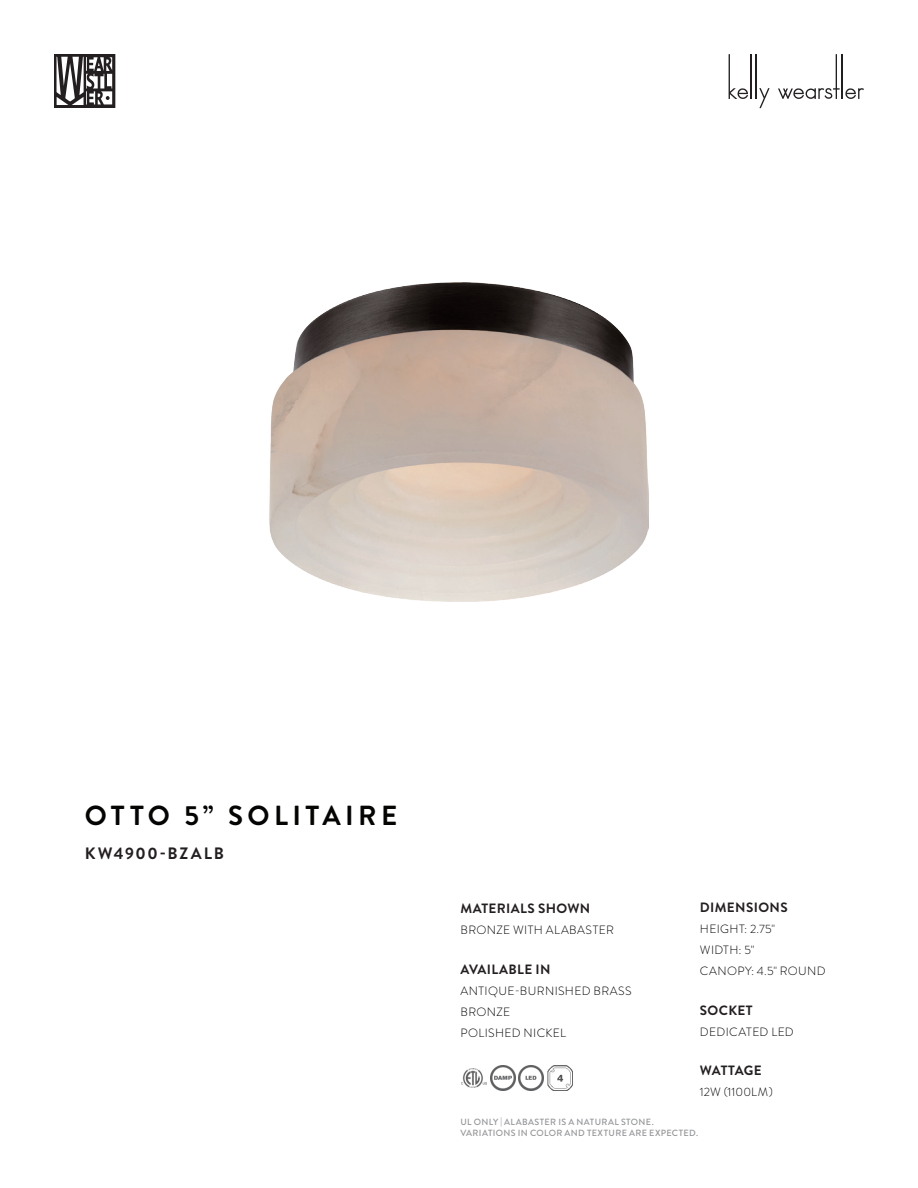
<style>
.page{position:relative;width:918px;height:1188px;background:#fff}
.page>*{position:absolute;margin:0;border:0;box-sizing:border-box;transform-origin:0 0}
.NEW_-_Product_Name{font:700 27.6px "Brandon Grotesque";letter-spacing:.16em;color:#040503}
.NEW_-_SKU{font:700 16.5px "Brandon Grotesque";letter-spacing:.11em;color:#231f20}
.NEW_-_HEAD{font:700 13.5px "Brandon Grotesque";letter-spacing:.025em;color:#231f20}
.NEW_-_HEAD-2{font:700 13.5px "Brandon Grotesque";letter-spacing:-.005em;color:#231f20}
.NEW_-_DETAILS{font:300 12px "Brandon Grotesque";letter-spacing:.035em;color:#000}
.NEW_-_DETAILS-2{font:300 12px "Brandon Grotesque";letter-spacing:.01em;color:#000}
.t1{font:500 9px/10.8px "Brandon Grotesque";letter-spacing:.04em;color:#939598}
</style>
<div class="page">
<svg style="left:54px;top:54px;width:61px;height:54px"></svg>
<hr style="left:750px;top:54px;width:2px;height:45px;background:#231f20">
<hr style="left:756px;top:54px;width:1px;height:45px;background:#231f20">
<svg style="left:759px;top:88px;width:11px;height:20px"></svg>
<svg style="left:778px;top:54px;width:86px;height:45px"></svg>
<svg style="left:729px;top:54px;width:19px;height:45px"></svg>
<img style="left:490px;top:1065px;width:25px;height:25px">
<img style="left:462px;top:1068px;width:25px;height:19px">
<img style="left:519px;top:1065px;width:25px;height:25px">
<img style="left:547px;top:1065px;width:25px;height:25px">
<img style="left:270px;top:283px;width:378px;height:319px">
<p class="NEW_-_Product_Name" style="left:85px;top:797px;width:314px">OTTO 5” SOLITAIRE</p>
<p class="NEW_-_SKU" style="left:85px;top:842px;width:141px">KW4900-BZALB</p>
<p class="NEW_-_HEAD" style="left:460px;top:899px;width:131px">MATERIALS SHOWN</p>
<p class="NEW_-_DETAILS" style="left:460px;top:922px;width:155px">BRONZE WITH ALABASTER</p>
<p class="NEW_-_HEAD" style="left:460px;top:959px;width:92px">AVAILABLE IN</p>
<p class="NEW_-_DETAILS" style="left:460px;top:982px;width:173px">ANTIQUE-BURNISHED BRASS</p>
<p class="NEW_-_DETAILS" style="left:460px;top:1004px;width:51px">BRONZE</p>
<p class="NEW_-_DETAILS" style="left:460px;top:1025px;width:107px">POLISHED NICKEL</p>
<p class="NEW_-_HEAD" style="left:700px;top:898px;width:89px">DIMENSIONS</p>
<p class="NEW_-_DETAILS" style="left:700px;top:921px;width:77px">HEIGHT: 2.75"</p>
<p class="NEW_-_DETAILS" style="left:700px;top:942px;width:56px">WIDTH: 5"</p>
<p class="NEW_-_DETAILS" style="left:700px;top:963px;width:127px">CANOPY: 4.5" ROUND</p>
<p class="NEW_-_HEAD" style="left:700px;top:1001px;width:54px">SOCKET</p>
<p class="NEW_-_DETAILS" style="left:700px;top:1024px;width:95px">DEDICATED LED</p>
<p class="NEW_-_HEAD-2" style="left:700px;top:1061px;width:63px">WATTAGE</p>
<p class="NEW_-_DETAILS-2" style="left:700px;top:1084px;width:75px">12W (1100LM)</p>
<p class="t1" style="left:460px;top:1116px;width:239px">UL ONLY | ALABASTER IS A NATURAL STONE.<br>VARIATIONS IN COLOR AND TEXTURE ARE EXPECTED.</p>
</div>
